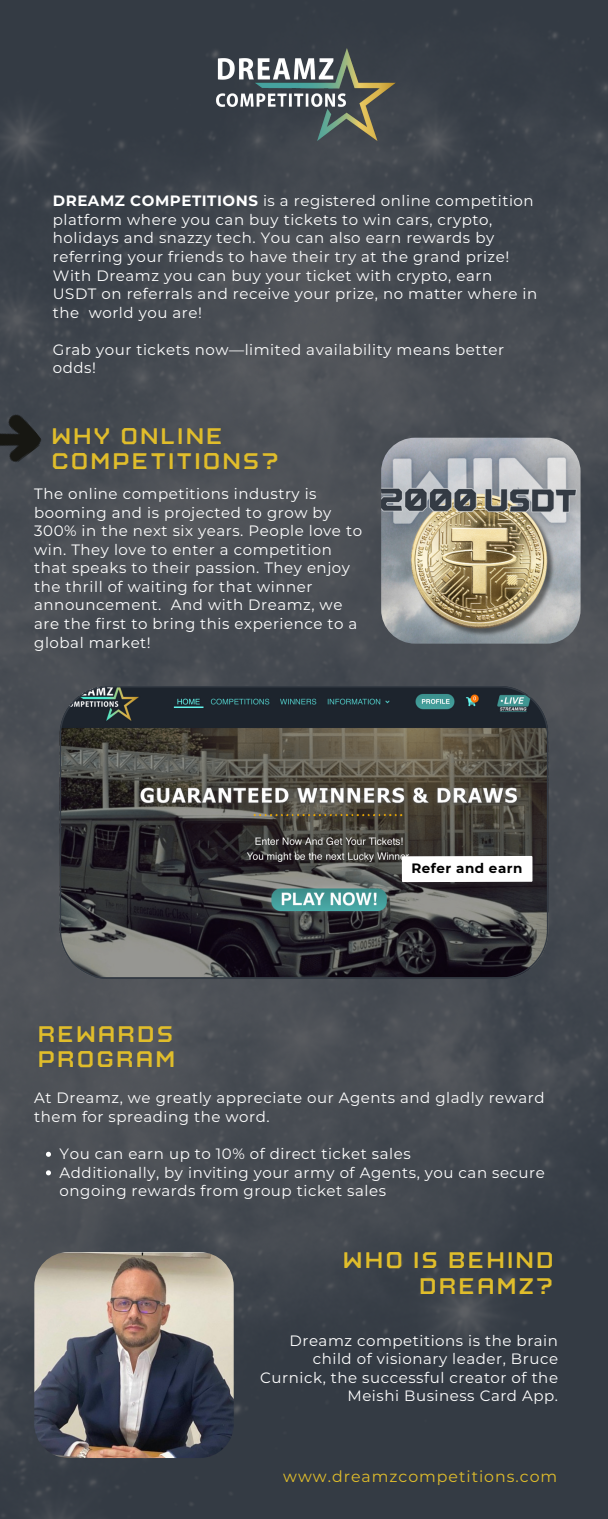
<style>
.page{position:relative;width:608px;height:1519px;background:#fff}
.page>*{position:absolute;margin:0;border:0;box-sizing:border-box;transform-origin:0 0}
.t1{font:700 22.5px/25.3px "Nostromo";letter-spacing:.06em;color:#e0bd2b}
.t2{font:15.75px "Montserrat";letter-spacing:.06em;color:#e0bd2b}
.t3{font:15px/18.6px "Montserrat";letter-spacing:.035em;color:#fff}
.t4{font:700 13.5px "Montserrat";letter-spacing:.035em;color:#000}
.s1{font-weight:700}
</style>
<div class="page">
<img style="left:0;top:0;width:607px;height:1519px">
<img style="left:0;top:374px;width:44px;height:133px">
<img style="left:182px;top:32px;width:228px;height:125px">
<svg style="left:60px;top:686px;width:488px;height:293px;background:#454645"></svg>
<img style="left:381px;top:438px;width:199px;height:206px;border-radius:34px">
<img style="left:34px;top:1252px;width:200px;height:206px;border-radius:34px">
<svg style="left:402px;top:856px;width:130px;height:26px"></svg>
<svg style="left:46px;top:1152px;width:5px;height:5px"></svg>
<svg style="left:46px;top:1170px;width:5px;height:5px"></svg>
<p class="t3" style="left:53px;top:192px;width:486px"><span class="s1">DREAMZ COMPETITIONS</span> is a registered online competition platform where you can buy tickets to win cars, crypto, holidays and snazzy tech. You can also earn rewards by referring your friends to have their try at the grand prize!<br>With Dreamz you can buy your ticket with crypto, earn USDT on referrals and receive your prize, no matter where in the world you are!</p>
<p class="t3" style="left:53px;top:340px;width:453px">Grab your tickets now—limited availability means better odds!</p>
<p class="t1" style="left:51px;top:423px;width:230px">WHY ONLINE<br>COMPETITIONS?</p>
<p class="t3" style="left:34px;top:484px;width:329px">The online competitions industry is booming and is projected to grow by 300% in the next six years. People love to win. They love to enter a competition that speaks to their passion. They enjoy the thrill of waiting for that winner announcement. And with Dreamz, we are the first to bring this experience to a global market!</p>
<p class="t1" style="left:37px;top:1021px;width:140px">REWARDS<br>PROGRAM</p>
<p class="t4" style="left:411px;top:860px;width:112px">Refer and earn</p>
<p class="t3" style="left:34px;top:1089px;width:512px">At Dreamz, we greatly appreciate our Agents and gladly reward them for spreading the word.</p>
<p class="t3" style="left:60px;top:1144px;width:352px">You can earn up to 10% of direct ticket sales</p>
<p class="t3" style="left:60px;top:1163px;width:486px">Additionally, by inviting your army of Agents, you can secure ongoing rewards from group ticket sales</p>
<p class="t1" style="left:342px;top:1248px;width:213px;text-align:right">WHO IS BEHIND<br>DREAMZ?</p>
<p class="t3" style="left:260px;top:1331px;width:299px;text-align:right">Dreamz competitions is the brain child of visionary leader, Bruce<br>Curnick, the successful creator of the<br>Meishi Business Card App.</p>
<p class="t2" style="left:283px;top:1466px;width:275px">www.dreamzcompetitions.com</p>
</div>
